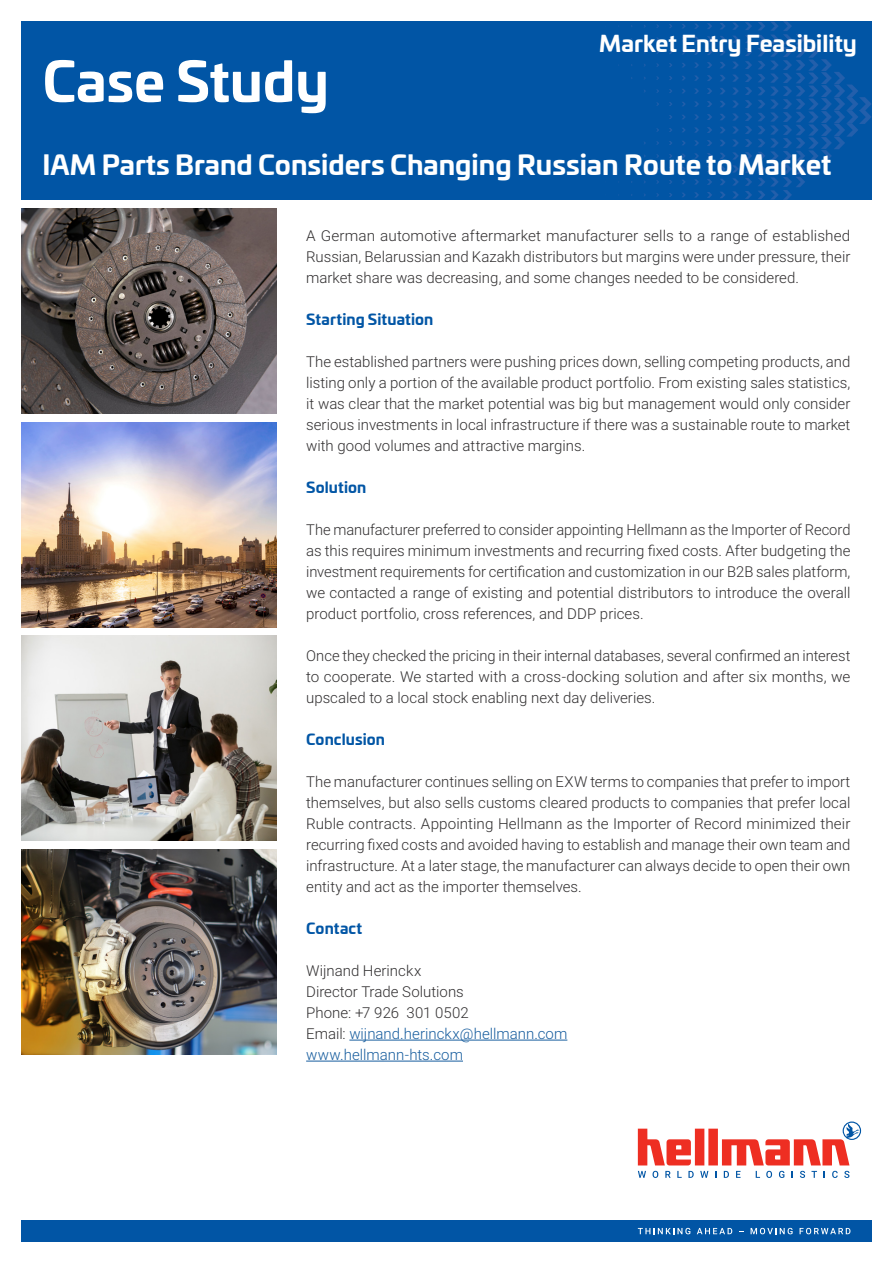
<style>
.page{position:relative;width:893px;height:1263px;background:#fff}
.page>*{position:absolute;margin:0;border:0;box-sizing:border-box;transform-origin:0 0}
.t1{font:700 54px "Univia Pro";color:#fff}
.Sub_Title{font:700 27px "Univia Pro";color:#fff}
.Sub_Title-2{font:700 22.5px "Univia Pro";color:#fff}
.Copytext{font:300 15px/21px "Roboto";color:#312f30;text-align:justify}
.Copytext-2{font:300 15px "Roboto";color:#175d9e}
.Copytext-3{font:700 15px "Univia Pro";letter-spacing:.005em;color:#0155a5}
.s1{color:#312f30}
</style>
<div class="page">
<svg style="left:638px;top:1129px;width:53px;height:36px"></svg>
<div style="left:695px;top:1129px;width:9px;height:36px;background:#ee2e22"></div>
<div style="left:708px;top:1129px;width:10px;height:36px;background:#ee2e22"></div>
<svg style="left:638px;top:1171px;width:8px;height:7px"></svg>
<svg style="left:653px;top:1171px;width:5px;height:7px"></svg>
<svg style="left:665px;top:1171px;width:6px;height:7px"></svg>
<svg style="left:677px;top:1171px;width:5px;height:7px"></svg>
<svg style="left:688px;top:1171px;width:6px;height:7px"></svg>
<svg style="left:700px;top:1171px;width:8px;height:7px"></svg>
<svg style="left:724px;top:1171px;width:5px;height:7px"></svg>
<svg style="left:736px;top:1171px;width:4px;height:7px"></svg>
<svg style="left:756px;top:1171px;width:4px;height:7px"></svg>
<svg style="left:766px;top:1171px;width:6px;height:7px"></svg>
<svg style="left:779px;top:1171px;width:5px;height:7px"></svg>
<svg style="left:800px;top:1171px;width:5px;height:7px"></svg>
<svg style="left:811px;top:1171px;width:6px;height:7px"></svg>
<svg style="left:832px;top:1171px;width:6px;height:7px"></svg>
<svg style="left:844px;top:1171px;width:5px;height:7px"></svg>
<svg style="left:722px;top:1121px;width:139px;height:44px"></svg>
<div style="left:21px;top:1220px;width:851px;height:22px;background:#0155a5"></div>
<svg style="left:638px;top:1228px;width:52px;height:6px"></svg>
<svg style="left:697px;top:1228px;width:35px;height:6px"></svg>
<svg style="left:751px;top:1228px;width:42px;height:6px"></svg>
<svg style="left:799px;top:1228px;width:51px;height:6px"></svg>
<hr style="left:349px;top:1040px;width:218px;height:1px;background:#175d9e">
<hr style="left:306px;top:1061px;width:157px;height:1px;background:#175d9e">
<div style="left:21px;top:21px;width:851px;height:179px;background:#0155a5"></div>
<svg style="left:694px;top:24px;width:5px;height:5px"></svg>
<svg style="left:707px;top:23px;width:5px;height:6px"></svg>
<svg style="left:720px;top:23px;width:5px;height:6px"></svg>
<svg style="left:733px;top:23px;width:6px;height:7px"></svg>
<svg style="left:694px;top:37px;width:5px;height:5px"></svg>
<svg style="left:707px;top:36px;width:5px;height:6px"></svg>
<svg style="left:720px;top:36px;width:5px;height:6px"></svg>
<svg style="left:733px;top:36px;width:6px;height:7px"></svg>
<svg style="left:694px;top:50px;width:5px;height:5px"></svg>
<svg style="left:707px;top:49px;width:5px;height:6px"></svg>
<svg style="left:720px;top:49px;width:5px;height:6px"></svg>
<svg style="left:733px;top:49px;width:6px;height:7px"></svg>
<svg style="left:694px;top:62px;width:5px;height:6px"></svg>
<svg style="left:707px;top:62px;width:5px;height:6px"></svg>
<svg style="left:720px;top:62px;width:5px;height:6px"></svg>
<svg style="left:733px;top:62px;width:6px;height:7px"></svg>
<svg style="left:694px;top:75px;width:5px;height:6px"></svg>
<svg style="left:707px;top:75px;width:5px;height:6px"></svg>
<svg style="left:720px;top:75px;width:5px;height:6px"></svg>
<svg style="left:694px;top:88px;width:5px;height:6px"></svg>
<svg style="left:707px;top:88px;width:5px;height:6px"></svg>
<svg style="left:720px;top:88px;width:5px;height:6px"></svg>
<svg style="left:694px;top:101px;width:5px;height:6px"></svg>
<svg style="left:707px;top:101px;width:5px;height:6px"></svg>
<svg style="left:720px;top:101px;width:5px;height:6px"></svg>
<svg style="left:694px;top:114px;width:5px;height:6px"></svg>
<svg style="left:707px;top:114px;width:5px;height:6px"></svg>
<svg style="left:720px;top:114px;width:5px;height:6px"></svg>
<svg style="left:694px;top:127px;width:5px;height:6px"></svg>
<svg style="left:707px;top:127px;width:5px;height:6px"></svg>
<svg style="left:720px;top:127px;width:5px;height:6px"></svg>
<svg style="left:695px;top:140px;width:4px;height:6px"></svg>
<svg style="left:707px;top:140px;width:5px;height:6px"></svg>
<svg style="left:720px;top:140px;width:5px;height:6px"></svg>
<svg style="left:695px;top:153px;width:4px;height:6px"></svg>
<svg style="left:707px;top:153px;width:5px;height:6px"></svg>
<svg style="left:720px;top:153px;width:5px;height:6px"></svg>
<svg style="left:694px;top:166px;width:5px;height:6px"></svg>
<svg style="left:707px;top:166px;width:5px;height:6px"></svg>
<svg style="left:720px;top:166px;width:5px;height:6px"></svg>
<svg style="left:694px;top:179px;width:5px;height:6px"></svg>
<svg style="left:707px;top:179px;width:5px;height:6px"></svg>
<svg style="left:720px;top:179px;width:5px;height:6px"></svg>
<svg style="left:694px;top:192px;width:5px;height:6px"></svg>
<svg style="left:707px;top:192px;width:5px;height:6px"></svg>
<svg style="left:720px;top:192px;width:5px;height:6px"></svg>
<svg style="left:733px;top:75px;width:6px;height:124px"></svg>
<svg style="left:745px;top:22px;width:7px;height:177px"></svg>
<svg style="left:758px;top:21px;width:113px;height:179px"></svg>
<img style="left:21px;top:208px;width:255px;height:206px">
<img style="left:21px;top:422px;width:255px;height:205px">
<img style="left:21px;top:636px;width:255px;height:205px">
<img style="left:21px;top:849px;width:255px;height:205px">
<p class="t1" style="left:43px;top:39px;width:288px">Case Study</p>
<p class="Sub_Title-2" style="left:599px;top:26px;width:259px">Market Entry Feasibility</p>
<p class="Sub_Title" style="left:43px;top:143px;width:790px">IAM Parts Brand Considers Changing Russian Route to Market</p>
<p class="Copytext" style="left:306px;top:224px;width:546px">A German automotive aftermarket manufacturer sells to a range of established Russian, Belarussian and Kazakh distributors but margins were under pressure, their market share was decreasing, and some changes needed to be considered.</p>
<p class="Copytext-3" style="left:306px;top:307px;width:129px">Starting Situation</p>
<p class="Copytext" style="left:306px;top:350px;width:546px">The established partners were pushing prices down, selling competing products, and listing only a portion of the available product portfolio. From existing sales statistics, it was clear that the market potential was big but management would only consider serious investments in local infrastructure if there was a sustainable route to market with good volumes and attractive margins.</p>
<p class="Copytext-3" style="left:306px;top:475px;width:62px">Solution</p>
<p class="Copytext" style="left:306px;top:518px;width:546px">The manufacturer preferred to consider appointing Hellmann as the Importer of Record as this requires minimum investments and recurring fixed costs. After budgeting the investment requirements for certification and customization in our B2B sales platform, we contacted a range of existing and potential distributors to introduce the overall product portfolio, cross references, and DDP prices.</p>
<p class="Copytext" style="left:306px;top:644px;width:546px">Once they checked the pricing in their internal databases, several confirmed an interest to cooperate. We started with a cross-docking solution and after six months, we upscaled to a local stock enabling next day deliveries.</p>
<p class="Copytext-3" style="left:306px;top:727px;width:80px">Conclusion</p>
<p class="Copytext" style="left:306px;top:770px;width:546px">The manufacturer continues selling on EXW terms to companies that prefer to import themselves, but also sells customs cleared products to companies that prefer local Ruble contracts. Appointing Hellmann as the Importer of Record minimized their recurring fixed costs and avoided having to establish and manage their own team and infrastructure. At a later stage, the manufacturer can always decide to open their own entity and act as the importer themselves.</p>
<p class="Copytext-3" style="left:306px;top:916px;width:58px">Contact</p>
<p class="Copytext" style="left:306px;top:959px;width:117px">Wijnand Herinckx</p>
<p class="Copytext" style="left:306px;top:980px;width:159px">Director Trade Solutions</p>
<p class="Copytext" style="left:306px;top:1001px;width:164px">Phone: +7 926 301 0502</p>
<p class="Copytext-2" style="left:306px;top:1023px;width:263px"><span class="s1">Email:</span> wijnand.herinckx@hellmann.com</p>
<p class="Copytext-2" style="left:306px;top:1044px;width:158px">www.hellmann-hts.com</p>
</div>
